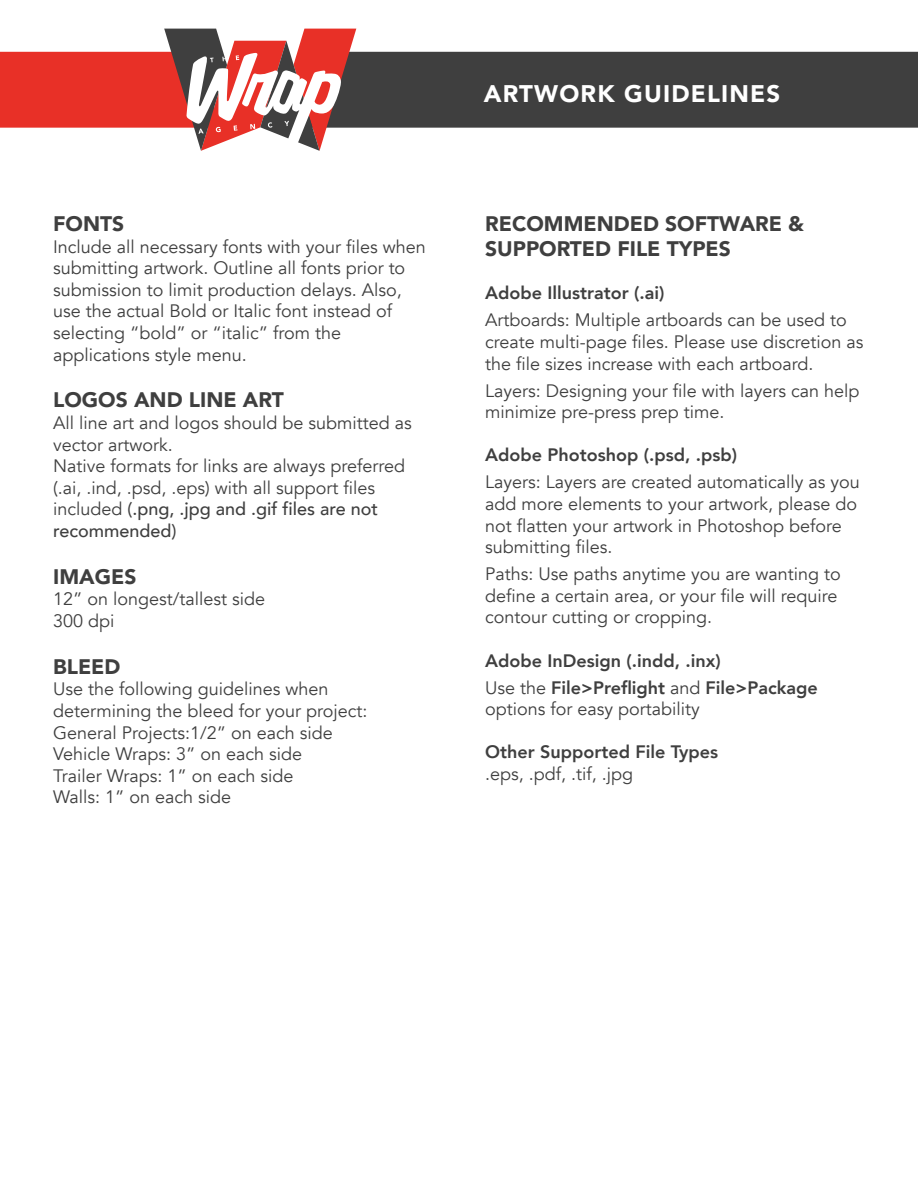
<style>
.page{position:relative;width:918px;height:1188px;background:#fff}
.page>*{position:absolute;margin:0;border:0;box-sizing:border-box;transform-origin:0 0}
.t1{font:900 24px "Avenir";letter-spacing:.05em;color:#fff}
.t2{font:900 21px/25.2px "Avenir";color:#3f3f3f}
.t3{font:18px/21.6px "Avenir";color:#3f3f3f}
.t4{font:800 18px/27px "Avenir";color:#3f3f3f}
.s1{font-weight:500}
.s2{font-weight:400}
</style>
<div class="page">
<div style="left:356px;top:52px;width:562px;height:76px;background:#3f3f3f"></div>
<svg style="left:0;top:29px;width:356px;height:122px"></svg>
<p class="t2" style="left:53px;top:211px;width:73px">FONTS</p>
<p class="t3" style="left:53px;top:236px;width:374px">Include all necessary fonts with your files when submitting artwork. Outline all fonts prior to submission to limit production delays. Also, use the actual Bold or Italic font instead of selecting “bold” or “italic” from the applications style menu.</p>
<p class="t2" style="left:53px;top:387px;width:232px">LOGOS AND LINE ART</p>
<p class="t3" style="left:53px;top:412px;width:360px">All line art and logos should be submitted as vector artwork.<br>Native formats for links are always preferred (.ai, .ind, .psd, .eps) with all support files included <span class="s1">(.png, .jpg and .gif files are not recommended)</span></p>
<p class="t2" style="left:53px;top:563px;width:85px">IMAGES</p>
<p class="t3" style="left:53px;top:589px;width:213px">12” on longest/tallest side<br>300 dpi</p>
<p class="t2" style="left:53px;top:653px;width:69px">BLEED</p>
<p class="t3" style="left:53px;top:679px;width:316px">Use the following guidelines when determining the bleed for your project:<br>General Projects:1/2” on each side<br>Vehicle Wraps: 3” on each side<br>Trailer Wraps: 1” on each side<br>Walls: 1” on each side</p>
<h1 class="t1" style="left:484px;top:73px;width:298px">ARTWORK GUIDELINES</h1>
<p class="t2" style="left:485px;top:211px;width:321px">RECOMMENDED SOFTWARE &amp;<br>SUPPORTED FILE TYPES</p>
<p class="t4" style="left:485px;top:280px;width:181px">Adobe Illustrator (.ai)</p>
<p class="t3" style="left:485px;top:310px;width:380px">Artboards: Multiple artboards can be used to create multi-page files. Please use discretion as the file sizes increase with each artboard.</p>
<p class="t3" style="left:485px;top:380px;width:376px">Layers: Designing your file with layers can help minimize pre-press prep time.</p>
<p class="t4" style="left:485px;top:442px;width:253px">Adobe Photoshop (.psd, .psb)</p>
<p class="t3" style="left:485px;top:472px;width:376px">Layers: Layers are created automatically as you add more elements to your artwork, please do not flatten your artwork in Photoshop before submitting files.</p>
<p class="t3" style="left:485px;top:564px;width:357px">Paths: Use paths anytime you are wanting to define a certain area, or your file will require contour cutting or cropping.</p>
<p class="t4" style="left:485px;top:647px;width:334px">Adobe InDesign (.indd, .inx)<br><span class="s2">Use the</span> File&gt;Preflight <span class="s2">and</span> File&gt;Package</p>
<p class="t3" style="left:485px;top:699px;width:216px">options for easy portability</p>
<p class="t4" style="left:485px;top:739px;width:235px">Other Supported File Types</p>
<p class="t3" style="left:485px;top:763px;width:149px">.eps, .pdf, .tif, .jpg</p>
</div>
